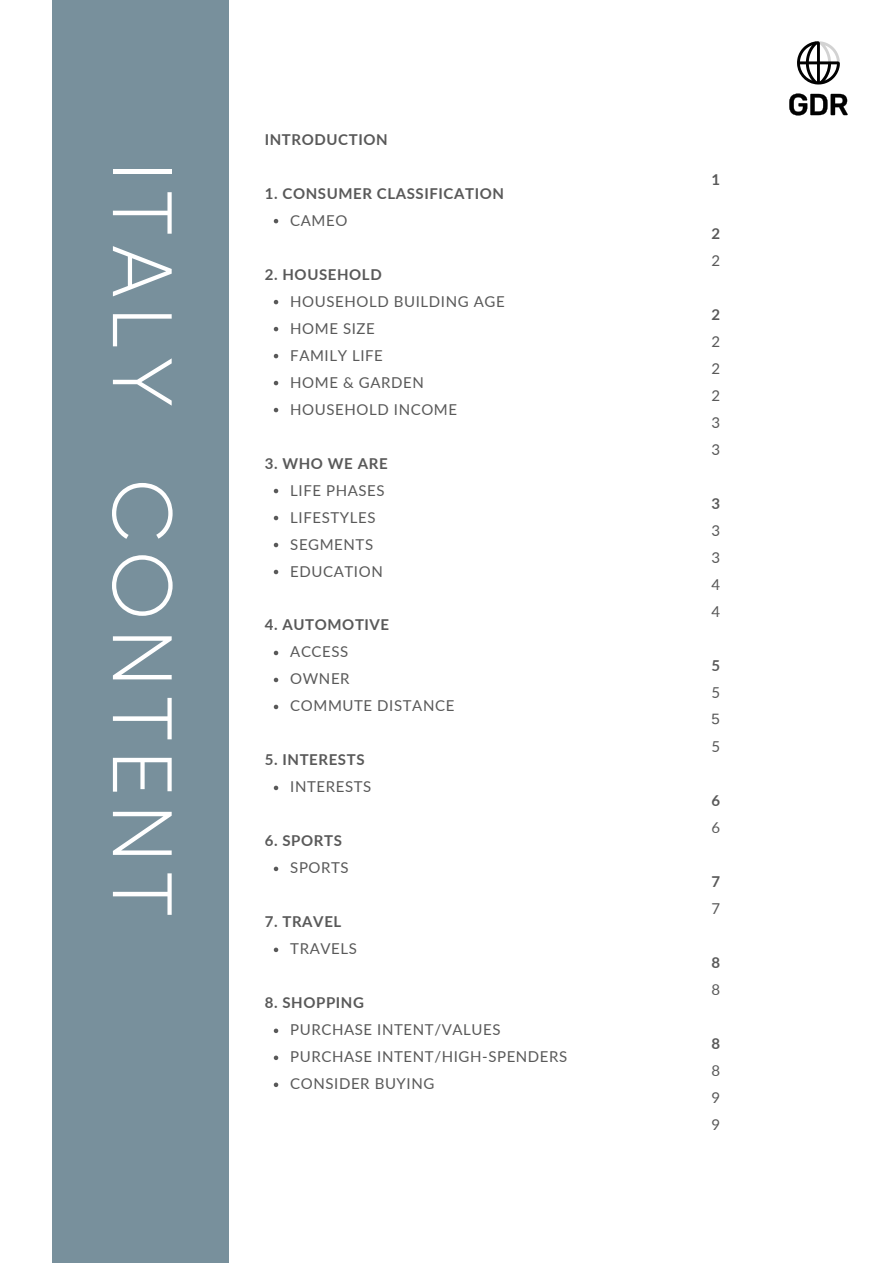
<style>
.page{position:relative;width:893px;height:1264px;background:#fff}
.page>*{position:absolute;margin:0;border:0;box-sizing:border-box;transform-origin:0 0}
.t1{font:300 83.85px "Gilroy";letter-spacing:.11em;color:#fff}
.t2{font:15px/27px "Lato";letter-spacing:.04em;color:#595959}
.t3{font:700 15px "Lato";letter-spacing:.04em;color:#595959}
.t4{font:15px "Arimo";color:#595959}
</style>
<div class="page">
<div style="left:52px;top:0;width:177px;height:1262px;background:#78909c"></div>
<svg style="left:274px;top:219px;width:4px;height:4px"></svg>
<svg style="left:274px;top:300px;width:4px;height:4px"></svg>
<svg style="left:274px;top:327px;width:4px;height:4px"></svg>
<svg style="left:274px;top:354px;width:4px;height:4px"></svg>
<svg style="left:274px;top:381px;width:4px;height:4px"></svg>
<svg style="left:274px;top:408px;width:4px;height:4px"></svg>
<svg style="left:274px;top:489px;width:4px;height:4px"></svg>
<svg style="left:274px;top:516px;width:4px;height:4px"></svg>
<svg style="left:274px;top:543px;width:4px;height:4px"></svg>
<svg style="left:274px;top:569px;width:4px;height:5px"></svg>
<svg style="left:274px;top:650px;width:4px;height:5px"></svg>
<svg style="left:274px;top:677px;width:4px;height:5px"></svg>
<svg style="left:274px;top:704px;width:4px;height:5px"></svg>
<svg style="left:274px;top:785px;width:4px;height:5px"></svg>
<svg style="left:274px;top:866px;width:4px;height:5px"></svg>
<svg style="left:274px;top:947px;width:4px;height:5px"></svg>
<svg style="left:274px;top:1028px;width:4px;height:5px"></svg>
<svg style="left:274px;top:1055px;width:4px;height:5px"></svg>
<svg style="left:274px;top:1082px;width:4px;height:5px"></svg>
<svg style="left:789px;top:93px;width:58px;height:22px"></svg>
<svg style="left:797px;top:41px;width:42px;height:43px"></svg>
<h1 class="t1" style="left:189px;top:162px;width:756px;rotate:90deg">ITALY CONTENT</h1>
<p class="t3" style="left:265px;top:130px;width:124px">INTRODUCTION</p>
<p class="t3" style="left:265px;top:184px;width:241px">1. CONSUMER CLASSIFICATION</p>
<p class="t2" style="left:290px;top:206px;width:59px">CAMEO</p>
<p class="t3" style="left:265px;top:265px;width:118px">2. HOUSEHOLD</p>
<p class="t2" style="left:290px;top:287px;width:216px">HOUSEHOLD BUILDING AGE<br>HOME SIZE<br>FAMILY LIFE<br>HOME &amp; GARDEN<br>HOUSEHOLD INCOME</p>
<p class="t3" style="left:265px;top:454px;width:124px">3. WHO WE ARE</p>
<p class="t2" style="left:290px;top:476px;width:96px">LIFE PHASES<br>LIFESTYLES<br>SEGMENTS<br>EDUCATION</p>
<p class="t3" style="left:265px;top:615px;width:126px">4. AUTOMOTIVE</p>
<p class="t2" style="left:290px;top:638px;width:165px">ACCESS<br>OWNER<br>COMMUTE DISTANCE</p>
<p class="t3" style="left:265px;top:750px;width:101px">5. INTERESTS</p>
<p class="t2" style="left:290px;top:773px;width:83px">INTERESTS</p>
<p class="t3" style="left:265px;top:831px;width:79px">6. SPORTS</p>
<p class="t2" style="left:290px;top:854px;width:60px">SPORTS</p>
<p class="t3" style="left:265px;top:912px;width:78px">7. TRAVEL</p>
<p class="t2" style="left:290px;top:935px;width:68px">TRAVELS</p>
<p class="t3" style="left:265px;top:993px;width:101px">8. SHOPPING</p>
<p class="t2" style="left:290px;top:1016px;width:278px">PURCHASE INTENT/VALUES<br>PURCHASE INTENT/HIGH-SPENDERS<br>CONSIDER BUYING</p>
<p class="t3" style="left:711px;top:171px;width:10px">1</p>
<p class="t3" style="left:711px;top:225px;width:10px">2</p>
<p class="t2" style="left:711px;top:247px;width:10px">2</p>
<p class="t3" style="left:711px;top:305px;width:10px">2</p>
<p class="t2" style="left:711px;top:328px;width:10px;text-align:justify">2<br>2<br>2<br>3<br>3</p>
<p class="t3" style="left:711px;top:494px;width:10px">3</p>
<p class="t2" style="left:711px;top:517px;width:10px;text-align:justify">3<br>3<br>4<br>4</p>
<p class="t3" style="left:711px;top:656px;width:10px">5</p>
<p class="t2" style="left:711px;top:679px;width:10px">5</p>
<p class="t4" style="left:711px;top:710px;width:10px">5</p>
<p class="t2" style="left:711px;top:733px;width:10px">5</p>
<p class="t3" style="left:711px;top:791px;width:10px">6</p>
<p class="t2" style="left:711px;top:814px;width:10px">6</p>
<p class="t3" style="left:711px;top:872px;width:10px">7</p>
<p class="t2" style="left:711px;top:894px;width:10px">7</p>
<p class="t3" style="left:711px;top:953px;width:10px">8</p>
<p class="t2" style="left:711px;top:975px;width:10px">8</p>
<p class="t3" style="left:711px;top:1034px;width:10px">8</p>
<p class="t2" style="left:711px;top:1056px;width:10px;text-align:justify">8<br>9<br>9</p>
</div>
